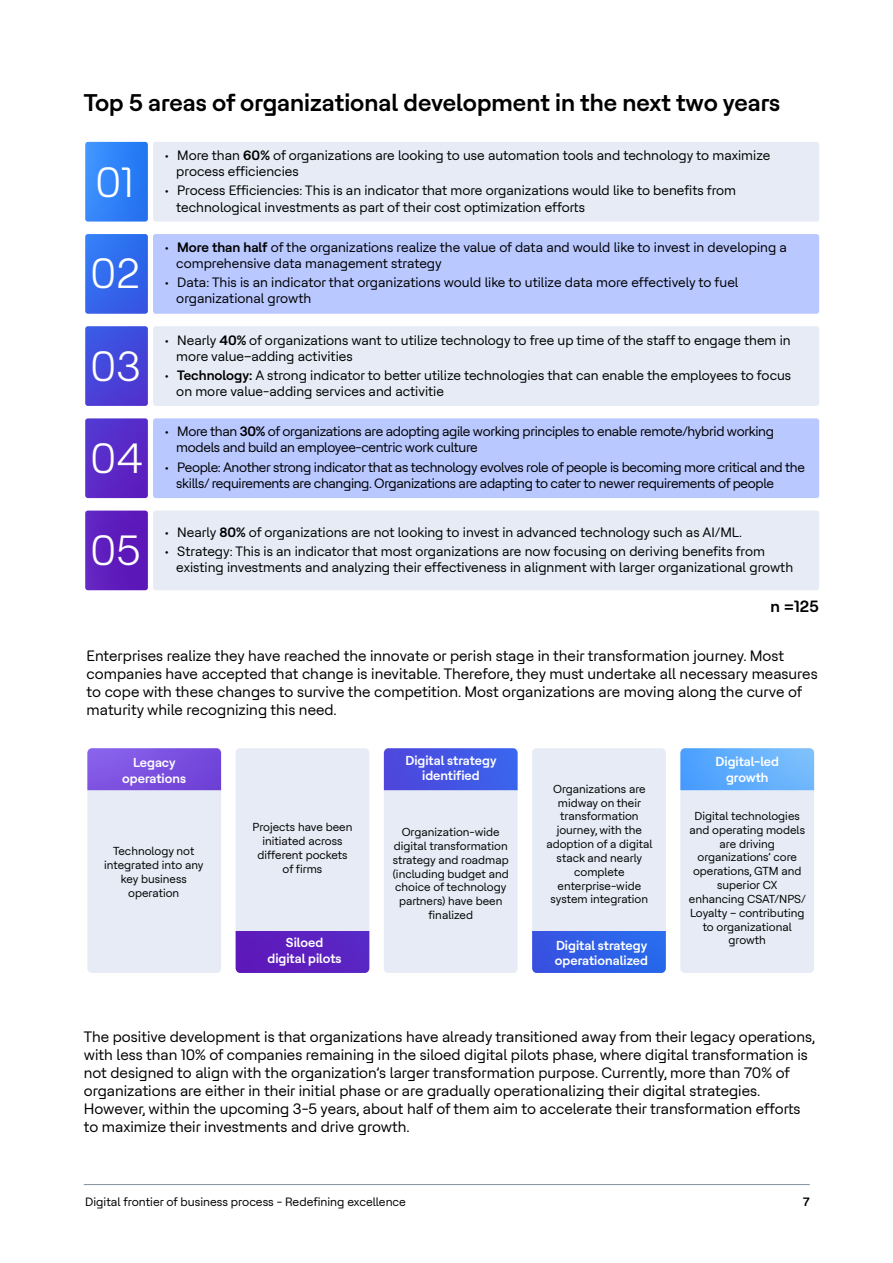
<style>
.page{position:relative;width:893px;height:1263px;background:#fff}
.page>*{position:absolute;margin:0;border:0;box-sizing:border-box;transform-origin:0 0}
.t1{font:300 42px "HCL Tech Roobert";color:#fff}
.t2{font:700 24px "HCL Tech Roobert";color:#000}
.t3{font:700 16.2px "HCL Tech Roobert";color:#000}
.t4{font:15px/18px "HCL Tech Roobert";color:#000}
.t5{font:13.5px/16.2px "HCL Tech Roobert";color:#000}
.t6{font:13.5px/16.2px "HCL Tech Roobert";letter-spacing:-.025em;color:#000}
.t7{font:700 12.9px/15.6px "HCL Tech Roobert";color:#fff;text-align:center}
.t8{font:12px "HCL Tech Roobert";color:#000}
.t9{font:700 12px "HCL Tech Roobert";color:#000}
.t10{font:11.55px/13.8px "HCL Tech Roobert";color:#000;text-align:center}
.s1{font-weight:700}
</style>
<div class="page">
<hr style="left:84px;top:1184px;width:726px;height:1px;background:#8291a0">
<div style="left:153px;top:142px;width:666px;height:80px;background:#e6ebf5;border-radius:3px"></div>
<div style="left:153px;top:234px;width:666px;height:80px;background:#b9c8ff;border-radius:3px"></div>
<div style="left:153px;top:326px;width:666px;height:80px;background:#e6ebf5;border-radius:3px"></div>
<div style="left:153px;top:418px;width:666px;height:80px;background:#b9c8ff;border-radius:3px"></div>
<div style="left:153px;top:511px;width:666px;height:79px;background:#e6ebf5;border-radius:3px"></div>
<svg style="left:85px;top:142px;width:63px;height:448px;background:#5f64df"></svg>
<svg style="left:87px;top:748px;width:727px;height:225px;background:#cfd4f2"></svg>
<h2 class="t2" style="left:84px;top:85px;width:698px">Top 5 areas of organizational development in the next two years</h2>
<p class="t5" style="left:176px;top:146px;width:595px;text-indent:-12px">• More than <span class="s1">60%</span> of organizations are looking to use automation tools and technology to maximize process efficiencies</p>
<p class="t5" style="left:176px;top:182px;width:561px;text-indent:-12px">• Process Efficiencies: This is an indicator that more organizations would like to benefits from technological investments as part of their cost optimization efforts</p>
<h1 class="t1" style="left:95px;top:152px;width:40px">01</h1>
<h1 class="t1" style="left:90px;top:244px;width:51px">02</h1>
<h1 class="t1" style="left:90px;top:337px;width:52px">03</h1>
<h1 class="t1" style="left:90px;top:429px;width:54px">04</h1>
<h1 class="t1" style="left:90px;top:520px;width:52px">05</h1>
<p class="t5" style="left:176px;top:238px;width:612px;text-indent:-12px">• <span class="s1">More than half</span> of the organizations realize the value of data and would like to invest in developing a comprehensive data management strategy</p>
<p class="t5" style="left:176px;top:273px;width:564px;text-indent:-12px">• Data: This is an indicator that organizations would like to utilize data more effectively to fuel organizational growth</p>
<p class="t5" style="left:176px;top:331px;width:616px;text-indent:-12px">• Nearly <span class="s1">40%</span> of organizations want to utilize technology to free up time of the staff to engage them in more value–adding activities</p>
<p class="t5" style="left:176px;top:366px;width:616px;text-indent:-12px">• <span class="s1">Technology:</span> A strong indicator to better utilize technologies that can enable the employees to focus on more value-adding services and activitie</p>
<p class="t6" style="left:176px;top:423px;width:599px;text-indent:-12px">• More than <span class="s1">30%</span> of organizations are adopting agile working principles to enable remote/hybrid working models and build an employee-centric work culture</p>
<p class="t6" style="left:176px;top:458px;width:630px;text-indent:-12px">• People: Another strong indicator that as technology evolves role of people is becoming more critical and the skills/ requirements are changing. Organizations are adapting to cater to newer requirements of people</p>
<p class="t5" style="left:164px;top:523px;width:579px">• Nearly <span class="s1">80%</span> of organizations are not looking to invest in advanced technology such as AI/ML.</p>
<p class="t5" style="left:164px;top:542px;width:602px">• Strategy: This is an indicator that most organizations are now focusing on deriving benefits from</p>
<p class="t5" style="left:176px;top:558px;width:618px">existing investments and analyzing their effectiveness in alignment with larger organizational growth</p>
<p class="t3" style="left:771px;top:594px;width:50px">n =125</p>
<p class="t4" style="left:87px;top:646px;width:732px">Enterprises realize they have reached the innovate or perish stage in their transformation journey. Most companies have accepted that change is inevitable. Therefore, they must undertake all necessary measures to cope with these changes to survive the competition. Most organizations are moving along the curve of maturity while recognizing this need.</p>
<p class="t7" style="left:122px;top:754px;width:65px">Legacy operations</p>
<p class="t10" style="left:104px;top:844px;width:101px">Technology not integrated into any key business operation</p>
<p class="t7" style="left:405px;top:752px;width:93px">Digital strategy identified</p>
<p class="t10" style="left:253px;top:820px;width:101px">Projects have been initiated across different pockets of firms</p>
<p class="t10" style="left:393px;top:824px;width:118px">Organization-wide digital transformation strategy and roadmap (including budget and choice of technology partners) have been finalized</p>
<p class="t7" style="left:268px;top:934px;width:76px">Siloed digital pilots</p>
<p class="t10" style="left:546px;top:781px;width:107px">Organizations are midway on their transformation journey, with the adoption of a digital stack and nearly complete enterprise-wide system integration</p>
<p class="t7" style="left:555px;top:936px;width:95px;text-align:left">Digital strategy operationalized</p>
<p class="t7" style="left:715px;top:753px;width:65px">Digital-led growth</p>
<p class="t10" style="left:689px;top:808px;width:119px">Digital technologies and operating models are driving organizations’ core operations, GTM and superior CX enhancing CSAT/NPS/<br>Loyalty – contributing to organizational growth</p>
<p class="t4" style="left:84px;top:1027px;width:733px">The positive development is that organizations have already transitioned away from their legacy operations, with less than 10% of companies remaining in the siloed digital pilots phase, where digital transformation is not designed to align with the organization’s larger transformation purpose. Currently, more than 70% of organizations are either in their initial phase or are gradually operationalizing their digital strategies.<br>However, within the upcoming 3-5 years, about half of them aim to accelerate their transformation efforts to maximize their investments and drive growth.</p>
<p class="t8" style="left:85px;top:1193px;width:322px">Digital frontier of business process - Redefining excellence</p>
<p class="t9" style="left:803px;top:1193px;width:8px">7</p>
</div>
